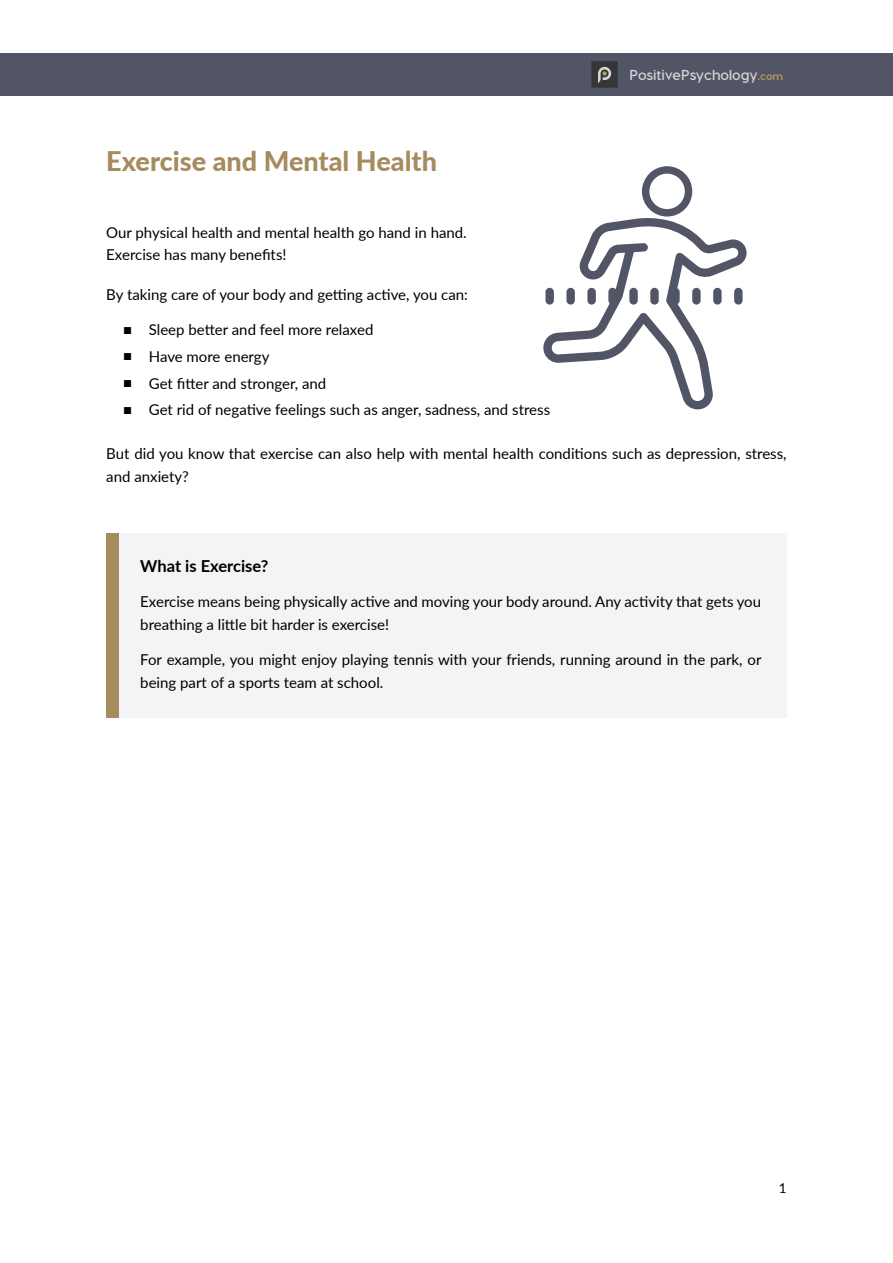
<style>
.page{position:relative;width:893px;height:1263px;background:#fff}
.page>*{position:absolute;margin:0;border:0;box-sizing:border-box;transform-origin:0 0}
.t1{font:800 27px "Lato";color:#a58b5d}
.t2{font:700 16.5px "Lato";color:#000}
.t3{font:15px/22.5px "Lato";color:#000}
.t4{font:700 14.4px "Visby CF";color:#d6d7da}
.t5{font:13.5px "Lato";color:#000}
.s1{font-weight:800;font-size:10.8px;color:#af9364}
.s2{font-family:"Arial"}
</style>
<div class="page">
<div style="left:0;top:53px;width:893px;height:43px;background:#525566"></div>
<div style="left:591px;top:61px;width:27px;height:27px;background:#363638"></div>
<svg style="left:598px;top:67px;width:13px;height:16px"></svg>
<svg style="left:543px;top:166px;width:204px;height:243px"></svg>
<div style="left:106px;top:533px;width:681px;height:184px;background:#f3f4f5"></div>
<div style="left:106px;top:533px;width:13px;height:184px;background:#a58b5d"></div>
<h1 class="t1" style="left:106px;top:141px;width:332px">Exercise and Mental Health</h1>
<p class="t4" style="left:629px;top:66px;width:155px">PositivePsychology<span class="s1">.com</span></p>
<p class="t3" style="left:106px;top:220px;width:362px">Our physical health and mental health go hand in hand.<br>Exercise has many benefits!</p>
<p class="t3" style="left:106px;top:282px;width:363px">By taking care of your body and getting active, you can:</p>
<p class="t3" style="left:123px;top:318px;width:252px"><span class="s2">■</span> Sleep better and feel more relaxed</p>
<p class="t3" style="left:123px;top:344px;width:148px"><span class="s2">■</span> Have more energy</p>
<p class="t3" style="left:123px;top:371px;width:205px"><span class="s2">■</span> Get fitter and stronger, and</p>
<p class="t3" style="left:123px;top:398px;width:428px"><span class="s2">■</span> Get rid of negative feelings such as anger, sadness, and stress</p>
<p class="t3" style="left:106px;top:442px;width:682px">But did you know that exercise can also help with mental health conditions such as depression, stress, and anxiety?</p>
<p class="t2" style="left:140px;top:554px;width:130px">What is Exercise?</p>
<p class="t3" style="left:140px;top:590px;width:622px">Exercise means being physically active and moving your body around. Any activity that gets you breathing a little bit harder is exercise!</p>
<p class="t3" style="left:140px;top:648px;width:623px">For example, you might enjoy playing tennis with your friends, running around in the park, or being part of a sports team at school.</p>
<p class="t5" style="left:779px;top:1178px;width:9px">1</p>
</div>
